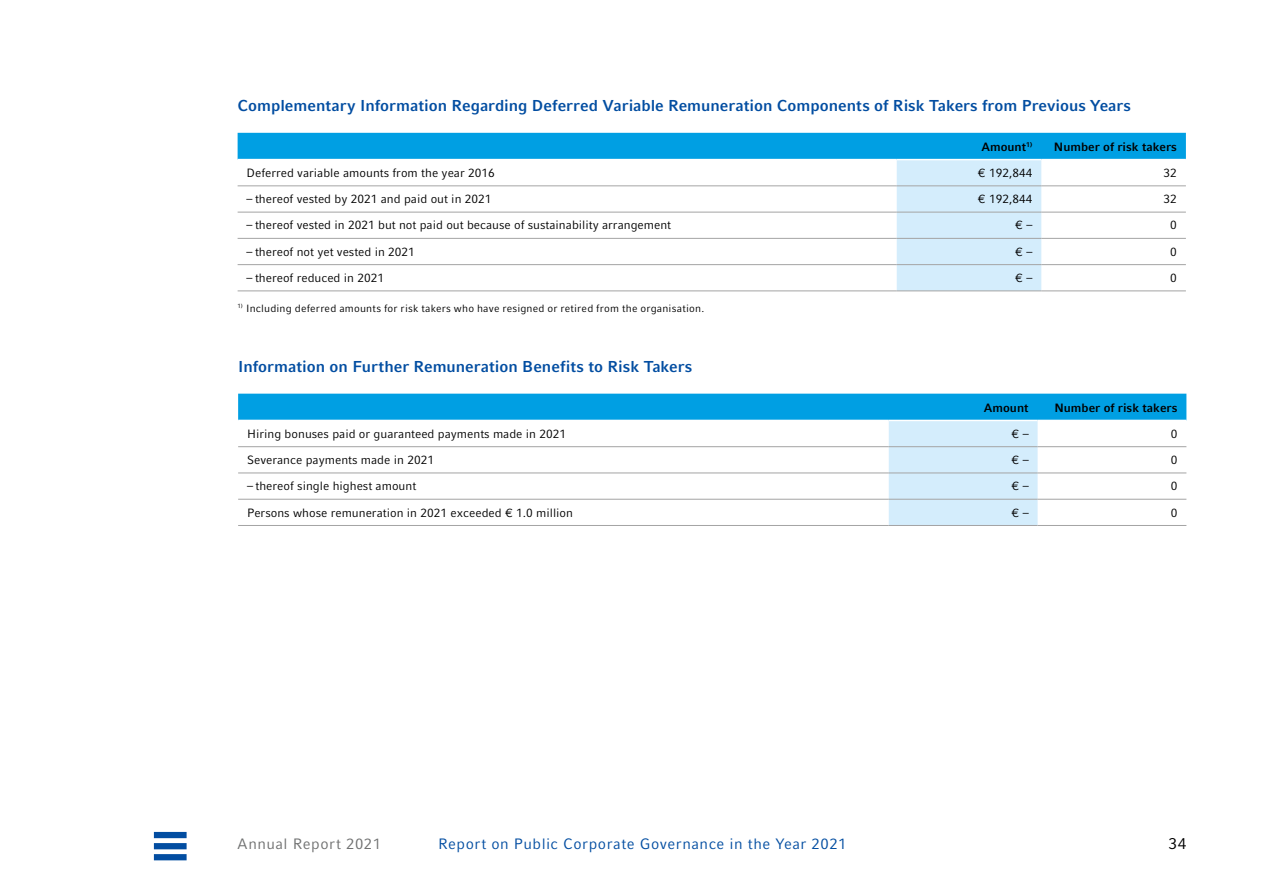
<style>
.page{position:relative;width:1263px;height:893px;background:#fff}
.page>*{position:absolute;margin:0;border:0;box-sizing:border-box;transform-origin:0 0}
.t1{font:700 15.75px "Compatil Fact LT Pro";color:#024da1}
.t2{font:15.75px "Compatil Fact LT Pro";color:#000}
.t3{font:15px "Compatil Fact LT Pro";letter-spacing:.035em;color:#024da1}
.t4{font:15px "Compatil Fact LT Pro";letter-spacing:.035em;color:#6f7070}
.t5{font:12px "Compatil Fact LT Pro";color:#000}
.t6{font:700 12px "Compatil Fact LT Pro";color:#000}
.t7{font:10.5px "Compatil Fact LT Pro";letter-spacing:.02em;color:#000}
</style>
<div class="page">
<svg style="left:238px;top:394px;width:948px;height:131px"></svg>
<hr style="left:238px;top:473px;width:651px;height:1px;background:#a4a4a4">
<hr style="left:889px;top:473px;width:148px;height:1px;background:#a4a4a4">
<hr style="left:1037px;top:473px;width:149px;height:1px;background:#a4a4a4">
<hr style="left:238px;top:499px;width:651px;height:1px;background:#a4a4a4">
<hr style="left:889px;top:499px;width:148px;height:1px;background:#a4a4a4">
<hr style="left:1037px;top:499px;width:149px;height:1px;background:#a4a4a4">
<hr style="left:238px;top:420px;width:651px;height:1px;background:#fff">
<hr style="left:889px;top:420px;width:148px;height:1px;background:#fff">
<hr style="left:1037px;top:420px;width:149px;height:1px;background:#fff">
<hr style="left:238px;top:446px;width:651px;height:1px;background:#a4a4a4">
<hr style="left:889px;top:446px;width:148px;height:1px;background:#a4a4a4">
<hr style="left:1037px;top:446px;width:149px;height:1px;background:#a4a4a4">
<hr style="left:238px;top:525px;width:651px;height:1px;background:#a4a4a4">
<hr style="left:889px;top:525px;width:148px;height:1px;background:#a4a4a4">
<hr style="left:1037px;top:525px;width:149px;height:1px;background:#a4a4a4">
<svg style="left:238px;top:133px;width:948px;height:158px"></svg>
<hr style="left:238px;top:212px;width:659px;height:1px;background:#a4a4a4">
<hr style="left:897px;top:212px;width:144px;height:1px;background:#a4a4a4">
<hr style="left:1041px;top:212px;width:145px;height:1px;background:#a4a4a4">
<hr style="left:238px;top:238px;width:659px;height:1px;background:#a4a4a4">
<hr style="left:897px;top:238px;width:144px;height:1px;background:#a4a4a4">
<hr style="left:1041px;top:238px;width:145px;height:1px;background:#a4a4a4">
<hr style="left:238px;top:264px;width:659px;height:1px;background:#a4a4a4">
<hr style="left:897px;top:264px;width:144px;height:1px;background:#a4a4a4">
<hr style="left:1041px;top:264px;width:145px;height:1px;background:#a4a4a4">
<hr style="left:238px;top:291px;width:659px;height:1px;background:#a4a4a4">
<hr style="left:897px;top:291px;width:144px;height:1px;background:#a4a4a4">
<hr style="left:1041px;top:291px;width:145px;height:1px;background:#a4a4a4">
<hr style="left:238px;top:159px;width:659px;height:1px;background:#fff">
<hr style="left:897px;top:159px;width:144px;height:1px;background:#fff">
<hr style="left:1041px;top:159px;width:145px;height:1px;background:#fff">
<hr style="left:238px;top:186px;width:659px;height:1px;background:#a5a5a5">
<hr style="left:897px;top:186px;width:144px;height:1px;background:#a5a5a5">
<hr style="left:1041px;top:186px;width:145px;height:1px;background:#a5a5a5">
<div style="left:154px;top:832px;width:33px;height:6px;background:#024da1"></div>
<div style="left:154px;top:854px;width:33px;height:6px;background:#024da1"></div>
<div style="left:154px;top:843px;width:33px;height:6px;background:#024da1"></div>
<h1 class="t1" style="left:238px;top:96px;width:895px">Complementary Information Regarding Deferred Variable Remuneration Components of Risk Takers from Previous Years</h1>
<p class="t6" style="left:981px;top:139px;width:52px">Amount<sup>1)</sup></p>
<p class="t6" style="left:1054px;top:139px;width:125px">Number of risk takers</p>
<p class="t5" style="left:247px;top:166px;width:250px">Deferred variable amounts from the year 2016</p>
<p class="t5" style="left:978px;top:166px;width:56px">€ 192,844</p>
<p class="t5" style="left:1163px;top:166px;width:15px">32</p>
<p class="t5" style="left:246px;top:192px;width:247px">– thereof vested by 2021 and paid out in 2021</p>
<p class="t5" style="left:978px;top:192px;width:56px">€ 192,844</p>
<p class="t5" style="left:1163px;top:192px;width:15px">32</p>
<p class="t5" style="left:246px;top:218px;width:426px">– thereof vested in 2021 but not paid out because of sustainability arrangement</p>
<p class="t5" style="left:1015px;top:218px;width:19px">€ –</p>
<p class="t5" style="left:1170px;top:218px;width:8px">0</p>
<p class="t5" style="left:246px;top:245px;width:170px">– thereof not yet vested in 2021</p>
<p class="t5" style="left:1015px;top:245px;width:19px">€ –</p>
<p class="t5" style="left:1170px;top:245px;width:8px">0</p>
<p class="t5" style="left:246px;top:271px;width:139px">– thereof reduced in 2021</p>
<p class="t5" style="left:1015px;top:271px;width:19px">€ –</p>
<p class="t5" style="left:1170px;top:271px;width:8px">0</p>
<p class="t7" style="left:238px;top:302px;width:468px"><sup>1)</sup> Including deferred amounts for risk takers who have resigned or retired from the organisation.</p>
<h1 class="t1" style="left:238px;top:357px;width:456px">Information on Further Remuneration Benefits to Risk Takers</h1>
<p class="t6" style="left:984px;top:400px;width:46px">Amount</p>
<p class="t6" style="left:1054px;top:400px;width:125px">Number of risk takers</p>
<p class="t5" style="left:247px;top:427px;width:321px">Hiring bonuses paid or guaranteed payments made in 2021</p>
<p class="t5" style="left:1011px;top:427px;width:19px">€ –</p>
<p class="t5" style="left:1171px;top:427px;width:8px">0</p>
<p class="t5" style="left:247px;top:453px;width:188px">Severance payments made in 2021</p>
<p class="t5" style="left:1011px;top:453px;width:19px">€ –</p>
<p class="t5" style="left:1171px;top:453px;width:8px">0</p>
<p class="t5" style="left:247px;top:479px;width:171px">– thereof single highest amount</p>
<p class="t5" style="left:1011px;top:479px;width:19px">€ –</p>
<p class="t5" style="left:1171px;top:479px;width:8px">0</p>
<p class="t5" style="left:247px;top:505px;width:327px">Persons whose remuneration in 2021 exceeded € 1.0 million</p>
<p class="t5" style="left:1011px;top:505px;width:19px">€ –</p>
<p class="t5" style="left:1171px;top:505px;width:8px">0</p>
<p class="t4" style="left:238px;top:835px;width:145px">Annual Report 2021</p>
<p class="t3" style="left:438px;top:835px;width:410px">Report on Public Corporate Governance in the Year 2021</p>
<h1 class="t2" style="left:1168px;top:834px;width:19px">34</h1>
</div>
